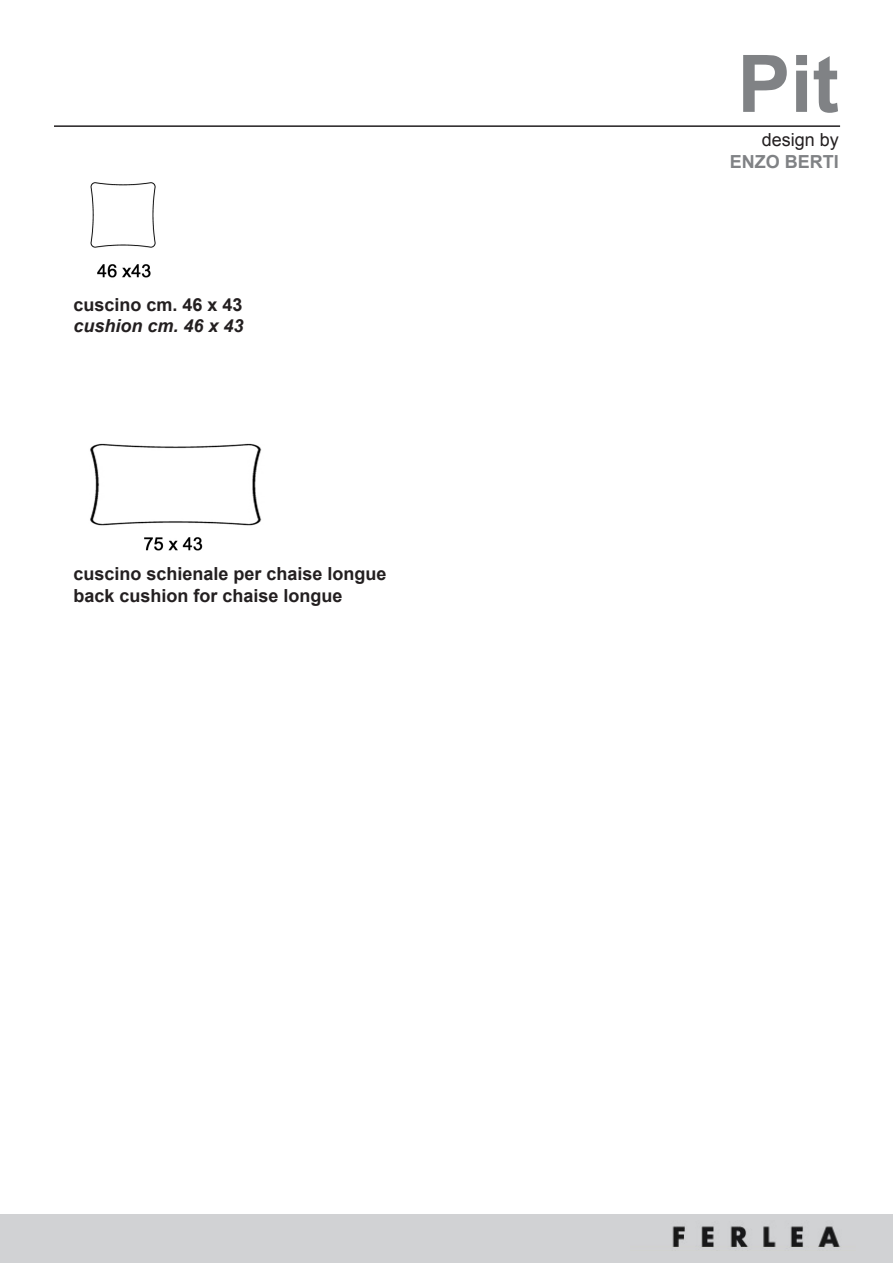
<style>
.page{position:relative;width:893px;height:1263px;background:#fff}
.page>*{position:absolute;margin:0;border:0;box-sizing:border-box;transform-origin:0 0}
.t1{font:700 79.5px "Arial";color:#808285}
.t2{font:700 18px "Arial";color:#231f20}
.t3{font:italic 700 18px "Arial";color:#231f20}
.t4{font:700 18px "Arial";color:#808285}
.t5{font:18px "Arial";color:#231f20}
</style>
<div class="page">
<div style="left:0;top:1215px;width:893px;height:48px;background:#d1d2d4"></div>
<img style="left:672px;top:1226px;width:169px;height:21px">
<img style="left:90px;top:182px;width:66px;height:96px">
<hr style="left:54px;top:125px;width:786px;height:2px;background:#231f20">
<img style="left:90px;top:443px;width:172px;height:108px">
<p class="t2" style="left:73px;top:294px;width:171px">cuscino cm. 46 x 43</p>
<p class="t3" style="left:73px;top:316px;width:172px">cushion cm. 46 x 43</p>
<p class="t2" style="left:73px;top:564px;width:315px">cuscino schienale per chaise longue</p>
<p class="t2" style="left:73px;top:585px;width:271px">back cushion for chaise longue</p>
<p class="t1" style="left:737px;top:39px;width:103px">Pit</p>
<p class="t5" style="left:762px;top:130px;width:79px">design by</p>
<p class="t4" style="left:730px;top:151px;width:111px">Enzo Berti</p>
</div>
